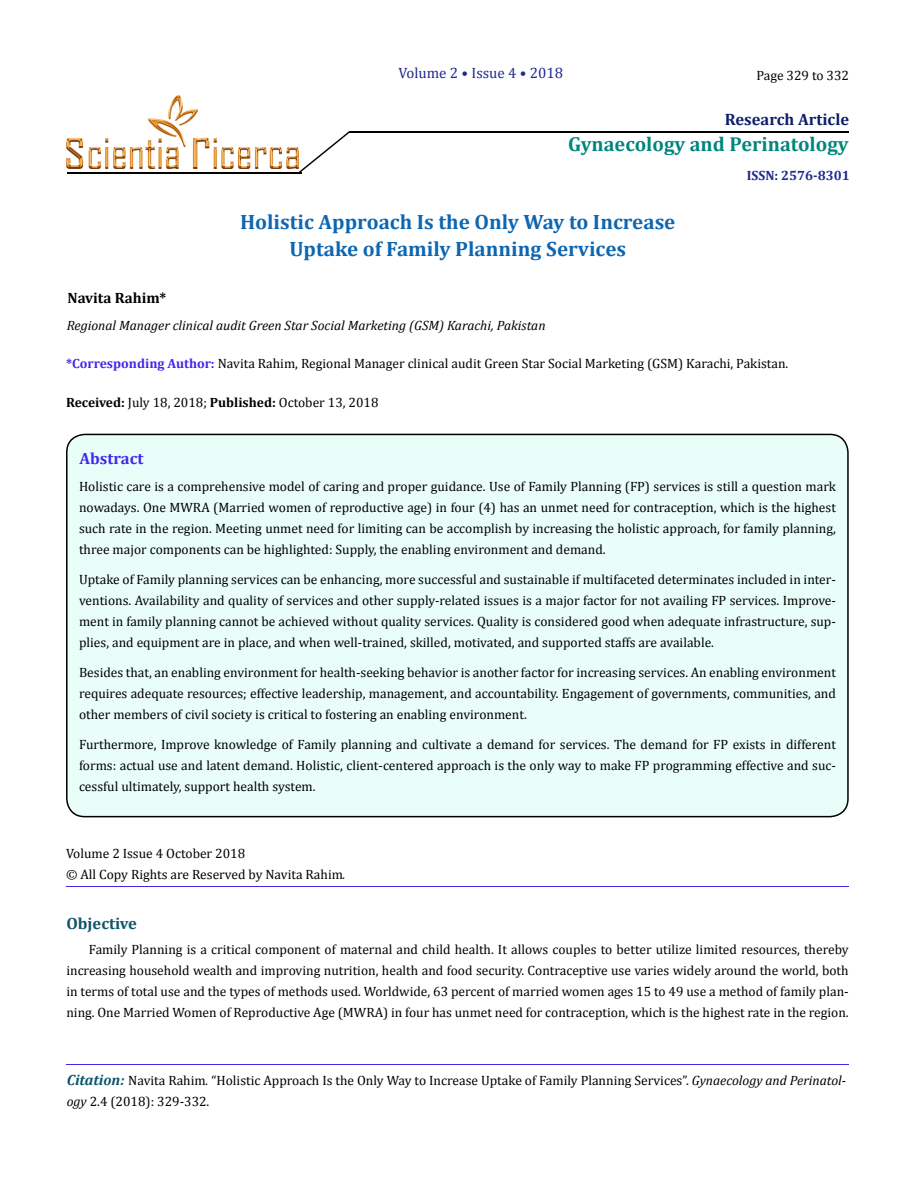
<style>
.page{position:relative;width:917px;height:1190px;background:#fff}
.page>*{position:absolute;margin:0;border:0;box-sizing:border-box;transform-origin:0 0}
.t1{font:700 20.85px/27px "Cambria";color:#0d66b1;text-align:center}
.t2{font:700 20.25px "Cambria";color:#00877d}
.t3{font:700 16.5px "Cambria";color:#0c1e69}
.t4{font:700 16.35px "Cambria";color:#0e546a}
.t5{font:700 16.35px "Cambria";color:#4227ea}
.t6{font:15px "Cambria";color:#202891}
.t7{font:700 15px "Cambria";color:#000}
.t8{font:13.5px/21px "Cambria";color:#000;text-align:justify}
.t9{font:italic 13.5px "Cambria";color:#000}
.t10{font:700 13.5px "Cambria";color:#202891}
.s1{font-weight:700;font-size:13.35px;color:#4227ea}
.s2{font-weight:700}
.s3{font-style:italic}
.s4{font-weight:700;font-style:italic;font-size:14.85px;color:#0e546a}
</style>
<div class="page">
<img style="left:67px;top:95px;width:231px;height:73px">
<div style="left:67px;top:434px;width:781px;height:382px;background:#e9fdf9;border-radius:18px"></div>
<div style="left:66px;top:433px;width:782px;height:384px;border:2px solid #000;border-radius:18px"></div>
<hr style="left:67px;top:172px;width:234px;height:1px;background:#000">
<hr style="left:349px;top:132px;width:499px;height:1px;background:#000">
<svg style="left:299px;top:131px;width:51px;height:42px"></svg>
<hr style="left:67px;top:1064px;width:781px;height:1px;background:#4227ea">
<hr style="left:67px;top:886px;width:781px;height:1px;background:#4227ea">
<p class="t6" style="left:398px;top:64px;width:166px">Volume 2 • Issue 4 • 2018</p>
<p class="t8" style="left:756px;top:64px;width:94px">Page 329 to 332</p>
<p class="t3" style="left:724px;top:110px;width:126px">Research Article</p>
<h2 class="t2" style="left:568px;top:132px;width:282px">Gynaecology and Perinatology</h2>
<h1 class="t1" style="left:240px;top:207px;width:437px">Holistic Approach Is the Only Way to Increase<br>Uptake of Family Planning Services</h1>
<p class="t7" style="left:68px;top:288px;width:100px">Navita Rahim*</p>
<p class="t9" style="left:67px;top:317px;width:480px">Regional Manager clinical audit Green Star Social Marketing (GSM) Karachi, Pakistan</p>
<p class="t10" style="left:746px;top:168px;width:104px">ISSN: 2576-8301</p>
<p class="t8" style="left:66px;top:353px;width:723px"><span class="s1">*Corresponding Author:</span> Navita Rahim, Regional Manager clinical audit Green Star Social Marketing (GSM) Karachi, Pakistan.</p>
<p class="t8" style="left:66px;top:392px;width:314px"><span class="s2">Received:</span> July 18, 2018; <span class="s2">Published:</span> October 13, 2018</p>
<p class="t5" style="left:80px;top:448px;width:65px">Abstract</p>
<p class="t8" style="left:79px;top:475px;width:758px">Holistic care is a comprehensive model of caring and proper guidance. Use of Family Planning (FP) services is still a question mark nowadays. One MWRA (Married women of reproductive age) in four (4) has an unmet need for contraception, which is the highest such rate in the region. Meeting unmet need for limiting can be accomplish by increasing the holistic approach, for family planning, three major components can be highlighted: Supply, the enabling environment and demand.</p>
<p class="t8" style="left:79px;top:568px;width:758px">Uptake of Family planning services can be enhancing, more successful and sustainable if multifaceted determinates included in inter&shy;ventions. Availability and quality of services and other supply-related issues is a major factor for not availing FP services. Improve&shy;ment in family planning cannot be achieved without quality services. Quality is considered good when adequate infrastructure, sup&shy;plies, and equipment are in place, and when well-trained, skilled, motivated, and supported staffs are available.</p>
<p class="t8" style="left:79px;top:661px;width:758px">Besides that, an enabling environment for health-seeking behavior is another factor for increasing services. An enabling environment requires adequate resources; effective leadership, management, and accountability. Engagement of governments, communities, and other members of civil society is critical to fostering an enabling environment.</p>
<p class="t8" style="left:79px;top:733px;width:758px">Furthermore, Improve knowledge of Family planning and cultivate a demand for services. The demand for FP exists in different forms: actual use and latent demand. Holistic, client-centered approach is the only way to make FP programming effective and suc&shy;cessful ultimately, support health system.</p>
<p class="t8" style="left:66px;top:843px;width:281px">Volume 2 Issue 4 October 2018<br>© All Copy Rights are Reserved by Navita Rahim<span class="s3">.</span></p>
<p class="t4" style="left:66px;top:913px;width:72px">Objective</p>
<p class="t8" style="left:66px;top:938px;width:783px;text-indent:23px">Family Planning is a critical component of maternal and child health. It allows couples to better utilize limited resources, thereby increasing household wealth and improving nutrition, health and food security. Contraceptive use varies widely around the world, both in terms of total use and the types of methods used. Worldwide, 63 percent of married women ages 15 to 49 use a method of family plan&shy;ning. One Married Women of Reproductive Age (MWRA) in four has unmet need for contraception, which is the highest rate in the region.</p>
<p class="t8" style="left:67px;top:1069px;width:781px"><span class="s4">Citation:</span> Navita Rahim<span class="s3">.</span> “Holistic Approach Is the Only Way to Increase Uptake of Family Planning Services”. <span class="s3">Gynaecology and Perinatol&shy;ogy</span> 2.4 (2018): 329-332.</p>
</div>
